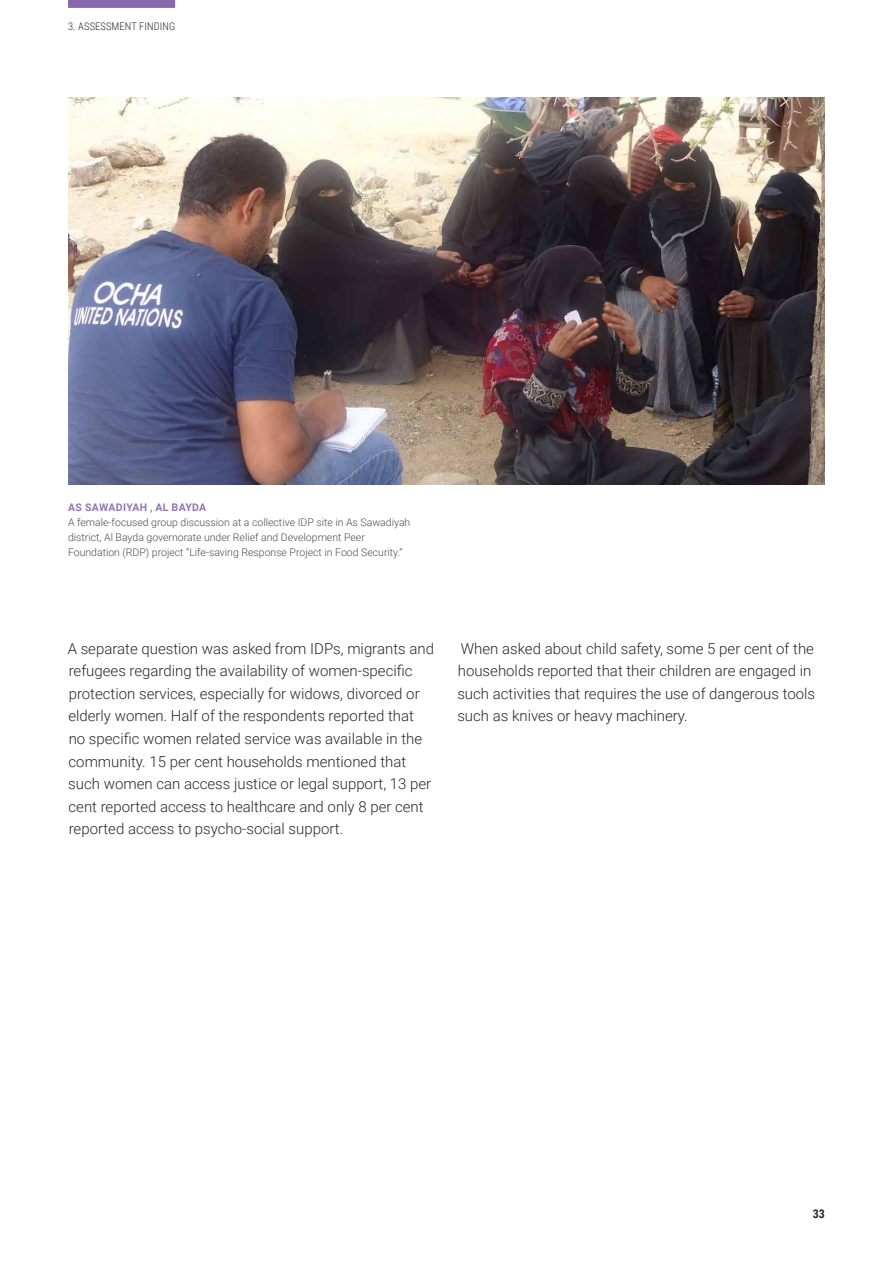
<style>
.page{position:relative;width:893px;height:1263px;background:#fff}
.page>*{position:absolute;margin:0;border:0;box-sizing:border-box;transform-origin:0 0}
.t1{font:300 15px/22.5px "Roboto";color:#292829}
.t2{font:700 12px "Roboto Condensed";color:#292829}
.t3{font:300 10.5px/15px "Roboto";color:#4c4c4e}
.t4{font:300 10.5px "Roboto Condensed";letter-spacing:.01em;color:#292829}
.t5{font:700 10.5px "Roboto";letter-spacing:.035em;color:#9175b5}
</style>
<div class="page">
<div style="left:68px;top:0;width:107px;height:8px;background:#8869ae"></div>
<img style="left:68px;top:98px;width:757px;height:387px">
<p class="t4" style="left:68px;top:19px;width:109px">3. ASSESSMENT FINDING</p>
<p class="t5" style="left:68px;top:500px;width:140px">AS SAWADIYAH , AL BAYDA</p>
<p class="t3" style="left:68px;top:515px;width:344px">A female-focused group discussion at a collective IDP site in As Sawadiyah district, Al Bayda governorate under Relief and Development Peer<br>Foundation (RDP) project “Life-saving Response Project in Food Security.”</p>
<p class="t1" style="left:68px;top:637px;width:368px">A separate question was asked from IDPs, migrants and refugees regarding the availability of women-specific protection services, especially for widows, divorced or elderly women. Half of the respondents reported that<br>no specific women related service was available in the community. 15 per cent households mentioned that such women can access justice or legal support, 13 per cent reported access to healthcare and only 8 per cent reported access to psycho-social support.</p>
<p class="t1" style="left:457px;top:637px;width:359px">When asked about child safety, some 5 per cent of the households reported that their children are engaged in such activities that requires the use of dangerous tools such as knives or heavy machinery.</p>
<p class="t2" style="left:813px;top:1205px;width:14px">33</p>
</div>
